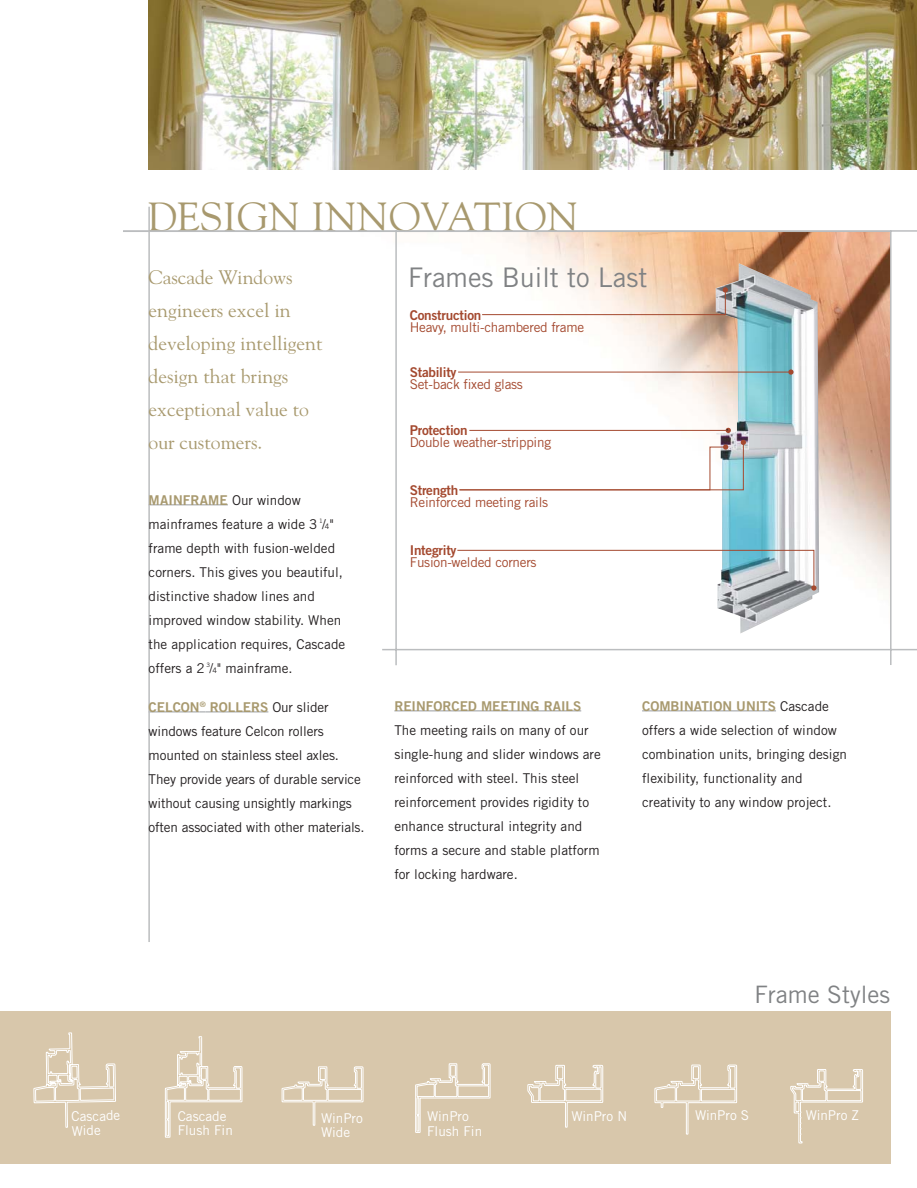
<style>
.page{position:relative;width:917px;height:1188px;background:#fff}
.page>*{position:absolute;margin:0;border:0;box-sizing:border-box;transform-origin:0 0}
.t1{font:40.5px "Goudy";letter-spacing:.01em;color:#a8996e}
.t2{font:27px "Trade Gothic";color:#808284}
.t3{font:24px "Trade Gothic";color:#808284}
.t4{font:19.5px/33px "Goudy";color:#a8996e}
.t5{font:13.5px/24px "Trade Gothic";color:#231f20}
.t6{font:13.5px "Trade Gothic";letter-spacing:-.02em;color:#a4492f}
.t7{font:13.5px "Trade Gothic Bold Two";color:#a8996e}
.t8{font:13.5px/14.4px "Trade Gothic";color:#fff}
.t9{font:13.5px "Trade Gothic Bold Two";letter-spacing:-.02em;color:#a4492f}
.t10{font:6px "Trade Gothic";color:#231f20}
.s1{font-family:"Trade Gothic";color:#231f20}
.s2{font-size:7.5px}
</style>
<div class="page">
<img style="left:404px;top:232px;width:485px;height:361px">
<img style="left:149px;top:0;width:767px;height:170px">
<div style="left:0;top:1011px;width:890px;height:152px;background:#d8c7ab"></div>
<svg style="left:415px;top:1063px;width:76px;height:70px"></svg>
<svg style="left:790px;top:1069px;width:73px;height:75px"></svg>
<svg style="left:164px;top:1036px;width:79px;height:102px"></svg>
<svg style="left:33px;top:1032px;width:83px;height:132px"></svg>
<svg style="left:281px;top:1066px;width:83px;height:60px"></svg>
<svg style="left:527px;top:1064px;width:76px;height:64px"></svg>
<hr style="left:148px;top:207px;width:2px;height:735px;background:#bbbdbf">
<svg style="left:654px;top:1064px;width:83px;height:71px"></svg>
<hr style="left:149px;top:504px;width:79px;height:1px;background:#bbbdbf">
<hr style="left:149px;top:711px;width:51px;height:1px;background:#bbbdbf">
<hr style="left:206px;top:711px;width:62px;height:1px;background:#bbbdbf">
<hr style="left:394px;top:710px;width:187px;height:1px;background:#bbbdbf">
<hr style="left:642px;top:710px;width:60px;height:1px;background:#bbbdbf">
<hr style="left:702px;top:710px;width:66px;height:1px;background:#bbbdbf">
<img style="left:715px;top:263px;width:103px;height:370px">
<hr style="left:123px;top:230px;width:793px;height:2px;background:#bbbdbf">
<hr style="left:889px;top:231px;width:2px;height:434px;background:#bbbdbf">
<hr style="left:395px;top:231px;width:2px;height:434px;background:#bbbdbf">
<hr style="left:382px;top:649px;width:534px;height:1px;background:#bbbdbf">
<hr style="left:458px;top:372px;width:330px;height:1px;background:#a4492f">
<svg style="left:788px;top:369px;width:5px;height:6px"></svg>
<svg style="left:456px;top:549px;width:360px;height:41px"></svg>
<hr style="left:469px;top:430px;width:256px;height:1px;background:#a4492f">
<svg style="left:481px;top:287px;width:246px;height:28px"></svg>
<svg style="left:725px;top:428px;width:5px;height:5px"></svg>
<svg style="left:458px;top:440px;width:287px;height:50px"></svg>
<h1 class="t1" style="left:147px;top:200px;width:432px">DESIGN INNOVATION</h1>
<h2 class="t2" style="left:408px;top:268px;width:241px">Frames Built to Last</h2>
<h3 class="t4" style="left:149px;top:262px;width:175px">Cascade Windows engineers excel in developing intelligent design that brings exceptional value to our customers.</h3>
<p class="t9" style="left:409px;top:310px;width:73px">Construction</p>
<p class="t6" style="left:409px;top:322px;width:176px">Heavy, multi-chambered frame</p>
<p class="t9" style="left:409px;top:368px;width:48px">Stability</p>
<p class="t6" style="left:409px;top:380px;width:115px">Set-back fixed glass</p>
<p class="t9" style="left:409px;top:425px;width:59px">Protection</p>
<p class="t6" style="left:409px;top:437px;width:143px">Double weather-stripping</p>
<p class="t7" style="left:149px;top:495px;width:153px">MAINFRAME <span class="s1">Our window</span></p>
<p class="t5" style="left:149px;top:513px;width:187px">mainframes feature a wide 3 /<span class="s2">4</span>"</p>
<p class="t10" style="left:319px;top:518px;width:5px">1</p>
<p class="t5" style="left:149px;top:537px;width:198px">frame depth with fusion-welded corners. This gives you beautiful, distinctive shadow lines and improved window stability. When the application requires, Cascade offers a 2 /<span class="s2">4</span>" mainframe.</p>
<p class="t10" style="left:206px;top:662px;width:5px">3</p>
<p class="t7" style="left:149px;top:702px;width:181px">CELCON<sup>®</sup> ROLLERS <span class="s1">Our slider</span></p>
<p class="t5" style="left:149px;top:720px;width:217px">windows feature Celcon rollers mounted on stainless steel axles.<br>They provide years of durable service without causing unsightly markings often associated with other materials.</p>
<p class="t9" style="left:409px;top:485px;width:50px">Strength</p>
<p class="t6" style="left:409px;top:497px;width:140px">Reinforced meeting rails</p>
<p class="t9" style="left:409px;top:545px;width:48px">Integrity</p>
<p class="t6" style="left:409px;top:557px;width:128px">Fusion-welded corners</p>
<p class="t7" style="left:394px;top:701px;width:188px">REINFORCED MEETING RAILS</p>
<p class="t5" style="left:394px;top:719px;width:208px">The meeting rails on many of our single-hung and slider windows are reinforced with steel. This steel reinforcement provides rigidity to enhance structural integrity and forms a secure and stable platform for locking hardware.</p>
<p class="t7" style="left:642px;top:701px;width:188px">COMBINATION UNITS <span class="s1">Cascade</span></p>
<p class="t5" style="left:642px;top:719px;width:206px">offers a wide selection of window combination units, bringing design flexibility, functionality and creativity to any window project.</p>
<h3 class="t3" style="left:754px;top:986px;width:137px">Frame Styles</h3>
<p class="t8" style="left:71px;top:1110px;width:50px;rotate:-1deg">Cascade<br>Wide</p>
<p class="t8" style="left:321px;top:1112px;width:43px">WinPro<br>Wide</p>
<p class="t8" style="left:571px;top:1110px;width:57px">WinPro N</p>
<p class="t8" style="left:694px;top:1109px;width:56px">WinPro S</p>
<p class="t8" style="left:178px;top:1110px;width:50px">Cascade</p>
<p class="t8" style="left:805px;top:1109px;width:55px">WinPro Z</p>
<p class="t8" style="left:178px;top:1124px;width:57px">Flush Fin</p>
<p class="t8" style="left:427px;top:1110px;width:57px">WinPro<br>Flush Fin</p>
</div>
